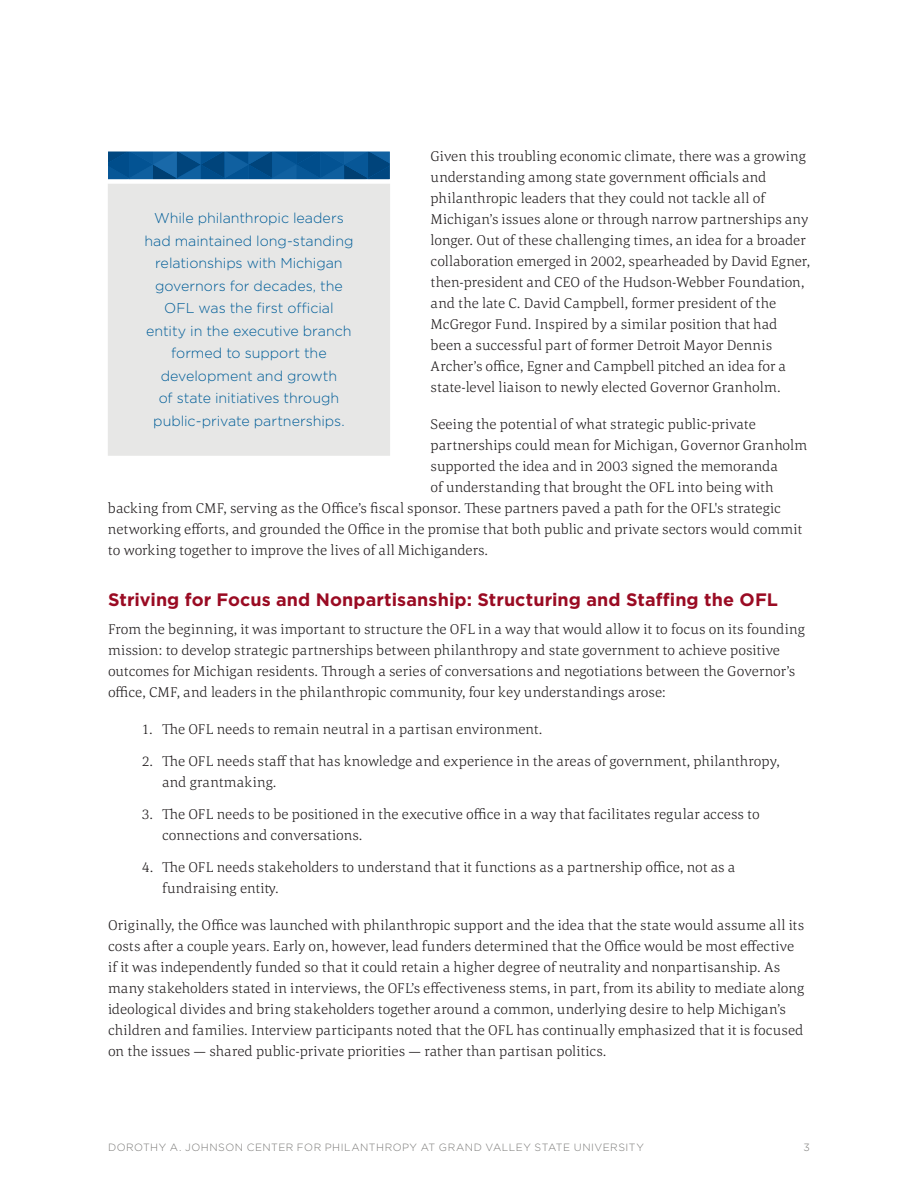
<style>
.page{position:relative;width:918px;height:1188px;background:#fff}
.page>*{position:absolute;margin:0;border:0;box-sizing:border-box;transform-origin:0 0}
.t1{font:700 18px "Gotham";letter-spacing:.005em;color:#9a0b23}
.t2{font:300 14.7px/21px "Corda";letter-spacing:.01em;color:#231f20}
.t3{font:300 14.25px/22.5px "Gotham";letter-spacing:-.005em;color:#005d98;text-align:center}
.t4{font:300 10.5px "Gotham";letter-spacing:.045em;color:#797876}
</style>
<div class="page">
<div style="left:108px;top:152px;width:282px;height:304px;background:#e7e7e6"></div>
<svg style="left:108px;top:151px;width:282px;height:33px;background:#2e6ea2"></svg>
<p class="t2" style="left:431px;top:145px;width:381px">Given this troubling economic climate, there was a growing understanding among state government officials and philanthropic leaders that they could not tackle all of Michigan’s issues alone or through narrow partnerships any longer. Out of these challenging times, an idea for a broader collaboration emerged in 2002, spearheaded by David Egner, then-president and CEO of the Hudson-Webber Foundation, and the late C. David Campbell, former president of the McGregor Fund. Inspired by a similar position that had been a successful part of former Detroit Mayor Dennis Archer’s office, Egner and Campbell pitched an idea for a state-level liaison to newly elected Governor Granholm.</p>
<p class="t2" style="left:431px;top:413px;width:327px">Seeing the potential of what strategic public-private</p>
<p class="t2" style="left:431px;top:434px;width:378px">partnerships could mean for Michigan, Governor Granholm</p>
<p class="t2" style="left:431px;top:455px;width:349px">supported the idea and in 2003 signed the memoranda</p>
<p class="t2" style="left:431px;top:476px;width:344px">of understanding that brought the OFL into being with</p>
<p class="t2" style="left:108px;top:497px;width:674px">backing from CMF, serving as the Office’s fiscal sponsor. These partners paved a path for the OFL's strategic</p>
<p class="t2" style="left:108px;top:518px;width:696px">networking efforts, and grounded the Office in the promise that both public and private sectors would commit</p>
<p class="t2" style="left:108px;top:539px;width:382px">to working together to improve the lives of all Michiganders.</p>
<p class="t1" style="left:108px;top:589px;width:671px">Striving for Focus and Nonpartisanship: Structuring and Staffing the OFL</p>
<p class="t2" style="left:108px;top:618px;width:698px">From the beginning, it was important to structure the OFL in a way that would allow it to focus on its founding mission: to develop strategic partnerships between philanthropy and state government to achieve positive outcomes for Michigan residents. Through a series of conversations and negotiations between the Governor’s office, CMF, and leaders in the philanthropic community, four key understandings arose:</p>
<p class="t2" style="left:142px;top:718px;width:402px">1. The OFL needs to remain neutral in a partisan environment.</p>
<p class="t2" style="left:162px;top:750px;width:619px;text-indent:-20px">2. The OFL needs staff that has knowledge and experience in the areas of government, philanthropy, and grantmaking.</p>
<p class="t2" style="left:162px;top:803px;width:599px;text-indent:-20px">3. The OFL needs to be positioned in the executive office in a way that facilitates regular access to connections and conversations.</p>
<p class="t2" style="left:162px;top:856px;width:575px;text-indent:-20px">4. The OFL needs stakeholders to understand that it functions as a partnership office, not as a fundraising entity.</p>
<p class="t2" style="left:108px;top:914px;width:698px">Originally, the Office was launched with philanthropic support and the idea that the state would assume all its costs after a couple years. Early on, however, lead funders determined that the Office would be most effective if it was independently funded so that it could retain a higher degree of neutrality and nonpartisanship. As many stakeholders stated in interviews, the OFL’s effectiveness stems, in part, from its ability to mediate along ideological divides and bring stakeholders together around a common, underlying desire to help Michigan’s children and families. Interview participants noted that the OFL has continually emphasized that it is focused on the issues — shared public-private priorities — rather than partisan politics.</p>
<p class="t3" style="left:144px;top:207px;width:211px">While philanthropic leaders had maintained long-standing relationships with Michigan governors for decades, the<br>OFL was the first official entity in the executive branch formed to support the development and growth<br>of state initiatives through public-private partnerships.</p>
<p class="t4" style="left:108px;top:1141px;width:537px">DOROTHY A. JOHNSON CENTER FOR PHILANTHROPY AT GRAND VALLEY STATE UNIVERSITY</p>
<p class="t4" style="left:804px;top:1141px;width:8px">3</p>
</div>
